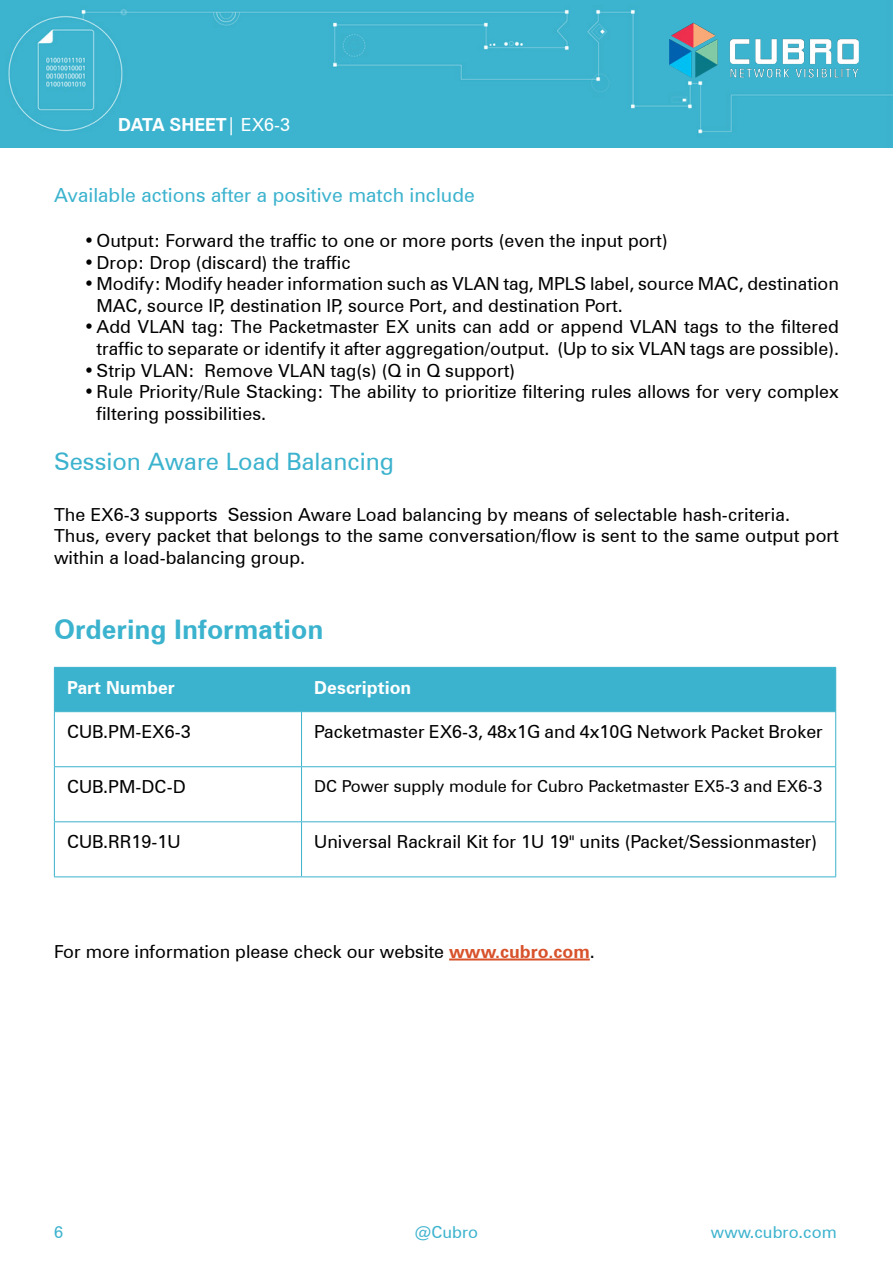
<style>
.page{position:relative;width:893px;height:1263px;background:#fff}
.page>*{position:absolute;margin:0;border:0;box-sizing:border-box;transform-origin:0 0}
.t1{font:700 27px "Zurich BT";color:#3cb3ce}
.t2{font:24px "Zurich BT";color:#3cb3ce}
.t3{font:19.5px "Zurich BT";color:#3cb3ce}
.t4{font:18px/21.6px "Zurich BT";color:#000}
.t5{font:700 18px "Zurich BT";color:#fff}
.t6{font:16.5px "Zurich BT";color:#000}
.t7{font:16.5px "Zurich BT";color:#3cb3ce}
.s1{font-weight:400}
.s2{font-weight:700;color:#d8522c}
</style>
<div class="page">
<div style="left:0;top:0;width:893px;height:147px;background:#3cb4cf"></div>
<img style="left:669px;top:17px;width:189px;height:65px">
<hr style="left:449px;top:958px;width:141px;height:2px;background:#d8522c">
<div style="left:55px;top:668px;width:780px;height:43px;background:#3cb3ce"></div>
<svg style="left:55px;top:712px;width:780px;height:111px"></svg>
<hr style="left:54px;top:667px;width:248px;height:1px;background:#3cb3ce">
<hr style="left:54px;top:668px;width:1px;height:43px;background:#3cb3ce">
<hr style="left:302px;top:667px;width:534px;height:1px;background:#3cb3ce">
<hr style="left:301px;top:668px;width:1px;height:43px;background:#3cb3ce">
<hr style="left:835px;top:668px;width:1px;height:43px;background:#3cb3ce">
<hr style="left:301px;top:712px;width:1px;height:54px;background:#3cb3ce">
<hr style="left:301px;top:767px;width:1px;height:54px;background:#3cb3ce">
<hr style="left:301px;top:822px;width:1px;height:54px;background:#3cb3ce">
<hr style="left:54px;top:711px;width:248px;height:1px;background:#3cb3ce">
<hr style="left:54px;top:712px;width:1px;height:54px;background:#3cb3ce">
<hr style="left:302px;top:711px;width:534px;height:1px;background:#3cb3ce">
<hr style="left:835px;top:712px;width:1px;height:54px;background:#3cb3ce">
<hr style="left:54px;top:766px;width:248px;height:1px;background:#3cb3ce">
<hr style="left:54px;top:767px;width:1px;height:54px;background:#3cb3ce">
<hr style="left:302px;top:766px;width:534px;height:1px;background:#3cb3ce">
<hr style="left:835px;top:767px;width:1px;height:54px;background:#3cb3ce">
<hr style="left:54px;top:821px;width:248px;height:1px;background:#3cb3ce">
<hr style="left:54px;top:822px;width:1px;height:54px;background:#3cb3ce">
<hr style="left:302px;top:821px;width:534px;height:1px;background:#3cb3ce">
<hr style="left:835px;top:822px;width:1px;height:54px;background:#3cb3ce">
<hr style="left:54px;top:876px;width:248px;height:1px;background:#3cb3ce">
<hr style="left:302px;top:876px;width:534px;height:1px;background:#3cb3ce">
<p class="t5" style="left:118px;top:114px;width:174px">DATA SHEET<span class="s1">| EX6-3</span></p>
<p class="t3" style="left:54px;top:183px;width:422px">Available actions after a positive match include</p>
<p class="t4" style="left:84px;top:230px;width:585px">•Output: Forward the traffic to one or more ports (even the input port)</p>
<p class="t4" style="left:84px;top:251px;width:268px">•Drop: Drop (discard) the traffic</p>
<p class="t4" style="left:97px;top:273px;width:744px;text-indent:-13px">•Modify: Modify header information such as VLAN tag, MPLS label, source MAC, destination<br>MAC, source IP, destination IP, source Port, and destination Port.</p>
<p class="t4" style="left:84px;top:316px;width:757px;text-align:right">•Add VLAN tag: The Packetmaster EX units can add or append VLAN tags to the filtered traffic to separate or identify it after aggregation/output. (Up to six VLAN tags are possible).</p>
<p class="t4" style="left:84px;top:359px;width:433px">•Strip VLAN: Remove VLAN tag(s) (Q in Q support)</p>
<p class="t4" style="left:97px;top:381px;width:744px;text-indent:-13px">•Rule Priority/Rule Stacking: The ability to prioritize filtering rules allows for very complex filtering possibilities.</p>
<h2 class="t2" style="left:54px;top:447px;width:342px">Session Aware Load Balancing</h2>
<p class="t4" style="left:54px;top:503px;width:786px">The EX6-3 supports Session Aware Load balancing by means of selectable hash-criteria.<br>Thus, every packet that belongs to the same conversation/flow is sent to the same output port within a load-balancing group.</p>
<h1 class="t1" style="left:54px;top:613px;width:271px">Ordering Information</h1>
<p class="t5" style="left:67px;top:676px;width:109px">Part Number</p>
<p class="t5" style="left:314px;top:676px;width:99px">Description</p>
<p class="t4" style="left:67px;top:721px;width:125px">CUB.PM-EX6-3</p>
<p class="t4" style="left:314px;top:721px;width:510px">Packetmaster EX6-3, 48x1G and 4x10G Network Packet Broker</p>
<p class="t4" style="left:67px;top:776px;width:120px">CUB.PM-DC-D</p>
<p class="t6" style="left:314px;top:776px;width:509px">DC Power supply module for Cubro Packetmaster EX5-3 and EX6-3</p>
<p class="t4" style="left:67px;top:831px;width:115px">CUB.RR19-1U</p>
<p class="t4" style="left:314px;top:831px;width:504px">Universal Rackrail Kit for 1U 19" units (Packet/Sessionmaster)</p>
<p class="t4" style="left:54px;top:940px;width:542px">For more information please check our website <span class="s2">www.cubro.com</span>.</p>
<p class="t7" style="left:54px;top:1222px;width:11px">6</p>
<p class="t7" style="left:415px;top:1222px;width:65px">@Cubro</p>
<p class="t7" style="left:711px;top:1222px;width:127px">www.cubro.com</p>
</div>
